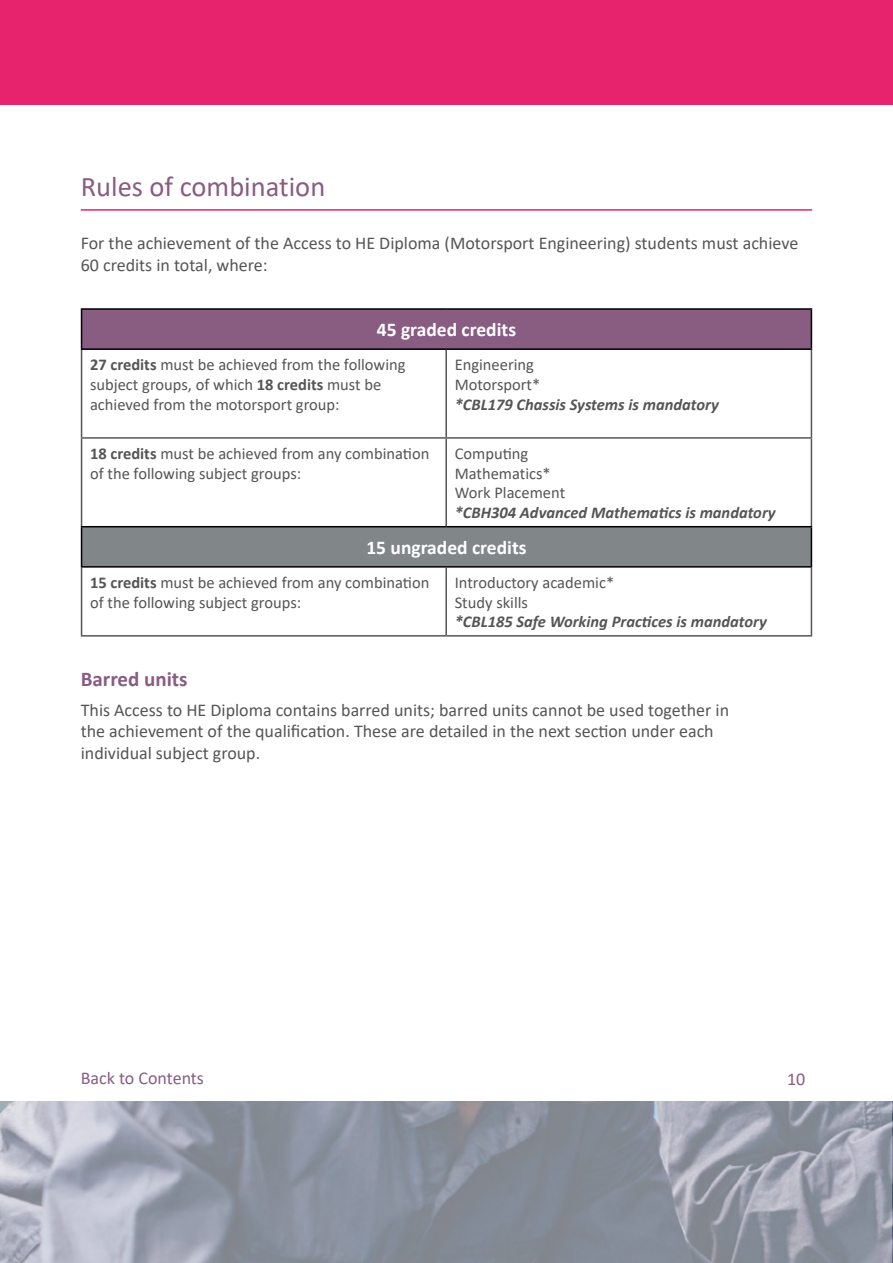
<style>
.page{position:relative;width:893px;height:1263px;background:#fff}
.page>*{position:absolute;margin:0;border:0;box-sizing:border-box;transform-origin:0 0}
.t1{font:28.5px "Calibri";color:#895c82}
.t2{font:700 21px "Calibri";color:#895c82}
.t3{font:700 19.5px "Calibri";color:#fff}
.t4{font:18px/21.6px "Calibri";color:#565555}
.t5{font:18px "Calibri";color:#895c82}
.t6{font:16.5px/19.8px "Calibri";color:#565555}
.t7{font:italic 700 16.5px "Calibri";color:#565555}
.s1{font-weight:700}
</style>
<div class="page">
<img style="left:0;top:1101px;width:893px;height:162px">
<div style="left:0;top:0;width:893px;height:104px;background:#e7236d"></div>
<div style="left:82px;top:309px;width:729px;height:40px;background:#895c82"></div>
<div style="left:82px;top:527px;width:729px;height:40px;background:#818688"></div>
<hr style="left:445px;top:350px;width:2px;height:87px;background:#565555">
<hr style="left:811px;top:350px;width:1px;height:87px;background:#565555">
<hr style="left:81px;top:437px;width:365px;height:2px;background:#565555">
<hr style="left:446px;top:437px;width:366px;height:2px;background:#565555">
<hr style="left:445px;top:439px;width:2px;height:87px;background:#565555">
<hr style="left:811px;top:439px;width:1px;height:87px;background:#565555">
<hr style="left:445px;top:568px;width:2px;height:67px;background:#565555">
<hr style="left:811px;top:568px;width:1px;height:67px;background:#565555">
<hr style="left:81px;top:350px;width:1px;height:87px;background:#565555">
<hr style="left:81px;top:439px;width:1px;height:87px;background:#565555">
<hr style="left:81px;top:568px;width:1px;height:67px;background:#565555">
<hr style="left:81px;top:635px;width:365px;height:2px;background:#565555">
<hr style="left:446px;top:635px;width:366px;height:2px;background:#565555">
<hr style="left:81px;top:526px;width:365px;height:1px;background:#000">
<hr style="left:81px;top:527px;width:1px;height:39px;background:#000">
<hr style="left:446px;top:526px;width:366px;height:1px;background:#000">
<hr style="left:811px;top:527px;width:1px;height:39px;background:#000">
<hr style="left:81px;top:566px;width:365px;height:2px;background:#000">
<hr style="left:446px;top:566px;width:366px;height:2px;background:#000">
<hr style="left:81px;top:308px;width:365px;height:2px;background:#000">
<hr style="left:81px;top:310px;width:1px;height:38px;background:#000">
<hr style="left:446px;top:308px;width:366px;height:2px;background:#000">
<hr style="left:811px;top:310px;width:1px;height:38px;background:#000">
<hr style="left:81px;top:348px;width:365px;height:2px;background:#000">
<hr style="left:446px;top:348px;width:366px;height:2px;background:#000">
<hr style="left:81px;top:209px;width:731px;height:2px;background:#e7236d">
<h1 class="t1" style="left:81px;top:166px;width:246px">Rules of combination</h1>
<p class="t4" style="left:81px;top:232px;width:719px">For the achievement of the Access to HE Diploma (Motorsport Engineering) students must achieve<br>60 credits in total, where:</p>
<p class="t3" style="left:377px;top:316px;width:141px">45 graded credits</p>
<p class="t6" style="left:90px;top:354px;width:317px"><span class="s1">27 credits</span> must be achieved from the following subject groups, of which <span class="s1">18 credits</span> must be achieved from the motorsport group:</p>
<p class="t6" style="left:455px;top:354px;width:87px">Engineering<br>Motorsport*</p>
<p class="t7" style="left:455px;top:392px;width:266px">*CBL179 Chassis Systems is mandatory</p>
<p class="t6" style="left:90px;top:443px;width:341px"><span class="s1">18 credits</span> must be achieved from any combination of the following subject groups:</p>
<p class="t6" style="left:455px;top:443px;width:112px">Computing<br>Mathematics*<br>Work Placement</p>
<p class="t7" style="left:455px;top:501px;width:322px">*CBH304 Advanced Mathematics is mandatory</p>
<p class="t3" style="left:366px;top:534px;width:162px">15 ungraded credits</p>
<p class="t6" style="left:90px;top:572px;width:341px"><span class="s1">15 credits</span> must be achieved from any combination of the following subject groups:</p>
<p class="t6" style="left:455px;top:572px;width:161px">Introductory academic*<br>Study skills</p>
<p class="t7" style="left:455px;top:610px;width:314px">*CBL185 Safe Working Practices is mandatory</p>
<p class="t2" style="left:81px;top:664px;width:108px">Barred units</p>
<p class="t4" style="left:81px;top:698px;width:650px">This Access to HE Diploma contains barred units; barred units cannot be used together in the achievement of the qualification. These are detailed in the next section under each individual subject group.</p>
<p class="t5" style="left:81px;top:1065px;width:125px">Back to Contents</p>
<p class="t5" style="left:787px;top:1066px;width:20px">10</p>
</div>
